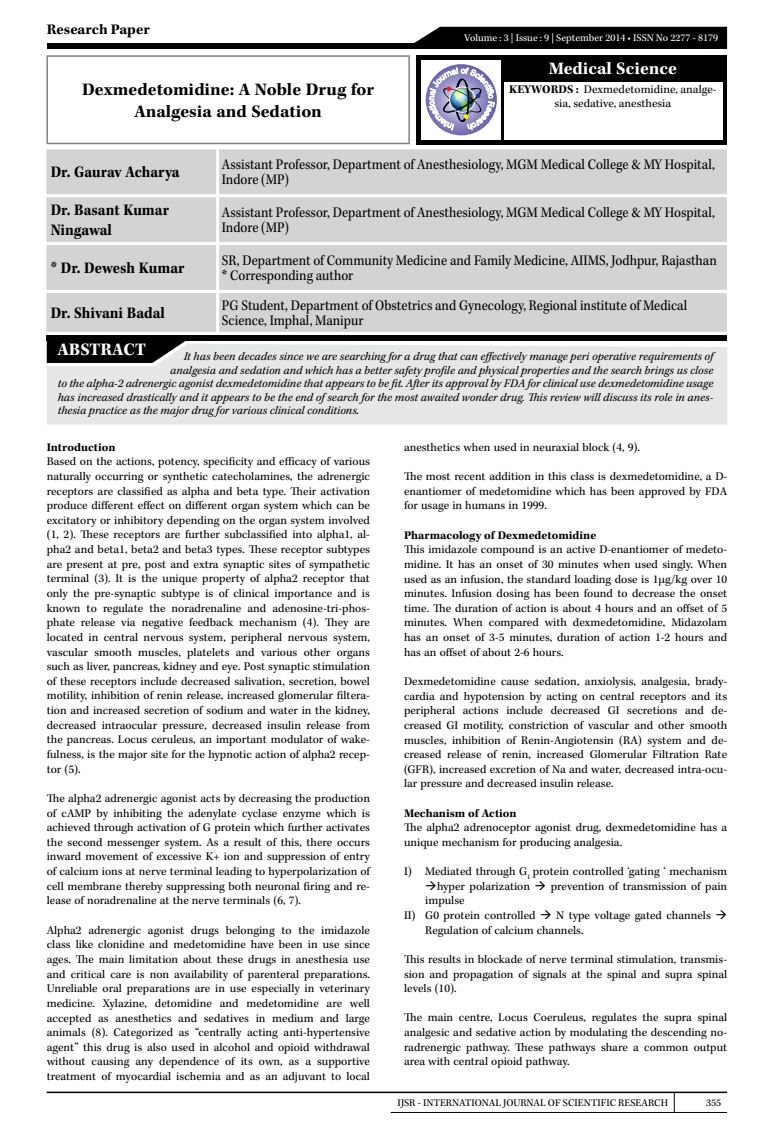
<style>
.page{position:relative;width:774px;height:1136px;background:#fff}
.page>*{position:absolute;margin:0;border:0;box-sizing:border-box;transform-origin:0 0}
.t1{font:700 18px/21.6px "Kepler Std";color:#000;text-align:center}
.t2{font:700 18px "Kepler Std";color:#fff}
.t3{font:700 16.5px/19.8px "Kepler Std";color:#000;scale:.9 1}
.t4{font:15px/15px "Kepler Std";color:#000;scale:.9 1}
.t5{font:700 15px "Kepler Std";color:#000}
.t6{font:12px/14.7px "Kepler Std";color:#000;text-align:justify}
.t7{font:italic 12px "Kepler Std";color:#000}
.t8{font:700 12px "Kepler Std";color:#000}
.t9{font:10.5px "Kepler Std";color:#000}
.t10{font:10.5px "Kepler Std";color:#fff}
.s1{font-weight:700}
</style>
<div class="page">
<hr style="left:47px;top:1091px;width:680px;height:1px;background:#000">
<svg style="left:674px;top:1092px;width:1px;height:19px"></svg>
<hr style="left:391px;top:1111px;width:283px;height:1px;background:#000">
<hr style="left:674px;top:1111px;width:53px;height:1px;background:#000">
<div style="left:47px;top:43px;width:680px;height:6px;background:#000"></div>
<div style="left:414px;top:27px;width:313px;height:16px;background:#000"></div>
<div style="left:416px;top:55px;width:311px;height:90px;background:#000"></div>
<div style="left:421px;top:60px;width:80px;height:79px;background:#fff"></div>
<svg style="left:426px;top:64px;width:71px;height:71px"></svg>
<img style="left:429px;top:68px;width:65px;height:62px">
<div style="left:504px;top:82px;width:219px;height:57px;background:#fff"></div>
<div style="left:46px;top:149px;width:681px;height:183px;background:#d1d3d4"></div>
<hr style="left:216px;top:293px;width:3px;height:39px;background:#fff">
<hr style="left:46px;top:55px;width:364px;height:2px;background:#808285">
<hr style="left:46px;top:57px;width:2px;height:86px;background:#808285">
<hr style="left:408px;top:57px;width:2px;height:86px;background:#808285">
<hr style="left:46px;top:143px;width:364px;height:1px;background:#808285">
<svg style="left:47px;top:341px;width:138px;height:2px"></svg>
<svg style="left:47px;top:343px;width:680px;height:81px;background:#dcddde"></svg>
<div style="left:47px;top:335px;width:680px;height:6px;background:#000"></div>
<p class="t5" style="left:47px;top:21px;width:104px">Research Paper</p>
<p class="t10" style="left:464px;top:32px;width:256px">Volume : 3 | Issue : 9 | September 2014 • ISSN No 2277 - 8179</p>
<h1 class="t2" style="left:549px;top:59px;width:130px">Medical Science</h1>
<h1 class="t1" style="left:82px;top:79px;width:294px">Dexmedetomidine: A Noble Drug for<br>Analgesia and Sedation</h1>
<p class="t6" style="left:509px;top:83px;width:209px;line-height:13.5px;text-align:center"><span class="s1">KEYWORDS :</span> Dexmedetomidine, analge&shy;sia, sedative, anesthesia</p>
<h2 class="t3" style="left:51px;top:163px;width:145px">Dr. Gaurav Acharya</h2>
<p class="t4" style="left:222px;top:157px;width:549px">Assistant Professor, Department of Anesthesiology, MGM Medical College &amp; MY Hospital,<br>Indore (MP)</p>
<h2 class="t3" style="left:51px;top:201px;width:133px">Dr. Basant Kumar<br>Ningawal</h2>
<p class="t4" style="left:222px;top:205px;width:549px">Assistant Professor, Department of Anesthesiology, MGM Medical College &amp; MY Hospital,<br>Indore (MP)</p>
<h2 class="t3" style="left:51px;top:258px;width:150px">* Dr. Dewesh Kumar</h2>
<p class="t4" style="left:222px;top:253px;width:551px">SR, Department of Community Medicine and Family Medicine, AIIMS, Jodhpur, Rajasthan * Corresponding author</p>
<h2 class="t3" style="left:51px;top:303px;width:129px">Dr. Shivani Badal</h2>
<p class="t4" style="left:222px;top:298px;width:518px">PG Student, Department of Obstetrics and Gynecology, Regional institute of Medical<br>Science, Imphal, Manipur</p>
<h1 class="t2" style="left:57px;top:339px;width:90px">ABSTRACT</h1>
<p class="t7" style="left:184px;top:350px;width:531px">It has been decades since we are searching for a drug that can effectively manage peri operative requirements of</p>
<p class="t7" style="left:170px;top:363px;width:544px">analgesia and sedation and which has a better safety profile and physical properties and the search brings us close</p>
<p class="t7" style="left:58px;top:377px;width:657px">to the alpha-2 adrenergic agonist dexmedetomidine that appears to be fit. After its approval by FDA for clinical use dexmedetomidine usage</p>
<p class="t7" style="left:58px;top:390px;width:657px">has increased drastically and it appears to be the end of search for the most awaited wonder drug. This review will discuss its role in anes-</p>
<p class="t7" style="left:58px;top:404px;width:303px">thesia practice as the major drug for various clinical conditions.</p>
<p class="t8" style="left:47px;top:440px;width:70px">Introduction</p>
<p class="t6" style="left:47px;top:454px;width:325px">Based on the actions, potency, specificity and efficacy of various naturally occurring or synthetic catecholamines, the adrenergic receptors are classified as alpha and beta type. Their activation produce different effect on different organ system which can be excitatory or inhibitory depending on the organ system involved (1, 2). These receptors are further subclassified into alpha1, al&shy;pha2 and beta1, beta2 and beta3 types. These receptor subtypes are present at pre, post and extra synaptic sites of sympathetic terminal (3). It is the unique property of alpha2 receptor that only the pre-synaptic subtype is of clinical importance and is known to regulate the noradrenaline and adenosine-tri-phos&shy;phate release via negative feedback mechanism (4). They are located in central nervous system, peripheral nervous system, vascular smooth muscles, platelets and various other organs such as liver, pancreas, kidney and eye. Post synaptic stimulation of these receptors include decreased salivation, secretion, bowel motility, inhibition of renin release, increased glomerular filtera&shy;tion and increased secretion of sodium and water in the kidney, decreased intraocular pressure, decreased insulin release from the pancreas. Locus ceruleus, an important modulator of wake&shy;fulness, is the major site for the hypnotic action of alpha2 recep&shy;tor (5).</p>
<p class="t6" style="left:47px;top:791px;width:325px">The alpha2 adrenergic agonist acts by decreasing the production of cAMP by inhibiting the adenylate cyclase enzyme which is achieved through activation of G protein which further activates the second messenger system. As a result of this, there occurs inward movement of excessive K+ ion and suppression of entry of calcium ions at nerve terminal leading to hyperpolarization of cell membrane thereby suppressing both neuronal firing and re&shy;lease of noradrenaline at the nerve terminals (6, 7).</p>
<p class="t6" style="left:47px;top:922px;width:325px">Alpha2 adrenergic agonist drugs belonging to the imidazole class like clonidine and medetomidine have been in use since ages. The main limitation about these drugs in anesthesia use and critical care is non availability of parenteral preparations.<br>Unreliable oral preparations are in use especially in veterinary medicine. Xylazine, detomidine and medetomidine are well accepted as anesthetics and sedatives in medium and large animals (8). Categorized as “centrally acting anti-hypertensive agent” this drug is also used in alcohol and opioid withdrawal without causing any dependence of its own, as a supportive treatment of myocardial ischemia and as an adjuvant to local</p>
<p class="t6" style="left:404px;top:440px;width:237px">anesthetics when used in neuraxial block (4, 9).</p>
<p class="t6" style="left:404px;top:469px;width:325px">The most recent addition in this class is dexmedetomidine, a D&shy;enantiomer of medetomidine which has been approved by FDA for usage in humans in 1999.</p>
<p class="t8" style="left:404px;top:528px;width:194px">Pharmacology of Dexmedetomidine</p>
<p class="t6" style="left:404px;top:542px;width:325px">This imidazole compound is an active D-enantiomer of medeto&shy;midine. It has an onset of 30 minutes when used singly. When used as an infusion, the standard loading dose is 1µg/kg over 10 minutes. Infusion dosing has been found to decrease the onset time. The duration of action is about 4 hours and an offset of 5 minutes. When compared with dexmedetomidine, Midazolam has an onset of 3-5 minutes, duration of action 1-2 hours and has an offset of about 2-6 hours.</p>
<p class="t6" style="left:404px;top:674px;width:325px">Dexmedetomidine cause sedation, anxiolysis, analgesia, brady&shy;cardia and hypotension by acting on central receptors and its peripheral actions include decreased GI secretions and de&shy;creased GI motility, constriction of vascular and other smooth muscles, inhibition of Renin-Angiotensin (RA) system and de&shy;creased release of renin, increased Glomerular Filtration Rate (GFR), increased excretion of Na and water, decreased intra-ocu&shy;lar pressure and decreased insulin release.</p>
<p class="t8" style="left:404px;top:806px;width:114px">Mechanism of Action</p>
<p class="t6" style="left:404px;top:820px;width:325px">The alpha2 adrenoceptor agonist drug, dexmedetomidine has a unique mechanism for producing analgesia.</p>
<p class="t6" style="left:404px;top:864px;width:325px">I) Mediated through G<sub>1</sub> protein controlled ‘gating ‘ mechanism</p>
<p class="t6" style="left:425px;top:879px;width:303px">→hyper polarization → prevention of transmission of pain</p>
<p class="t6" style="left:425px;top:893px;width:41px">impulse</p>
<p class="t6" style="left:404px;top:908px;width:325px">II) G0 protein controlled → N type voltage gated channels →</p>
<p class="t6" style="left:425px;top:922px;width:160px">Regulation of calcium channels.</p>
<p class="t6" style="left:404px;top:952px;width:325px">This results in blockade of nerve terminal stimulation, transmis&shy;sion and propagation of signals at the spinal and supra spinal levels (10).</p>
<p class="t6" style="left:404px;top:1010px;width:325px">The main centre, Locus Coeruleus, regulates the supra spinal analgesic and sedative action by modulating the descending no&shy;radrenergic pathway. These pathways share a common output area with central opioid pathway.</p>
<p class="t9" style="left:398px;top:1097px;width:272px">IJSR - INTERNATIONAL JOURNAL OF SCIENTIFIC RESEARCH</p>
<p class="t9" style="left:706px;top:1097px;width:17px">355</p>
</div>
